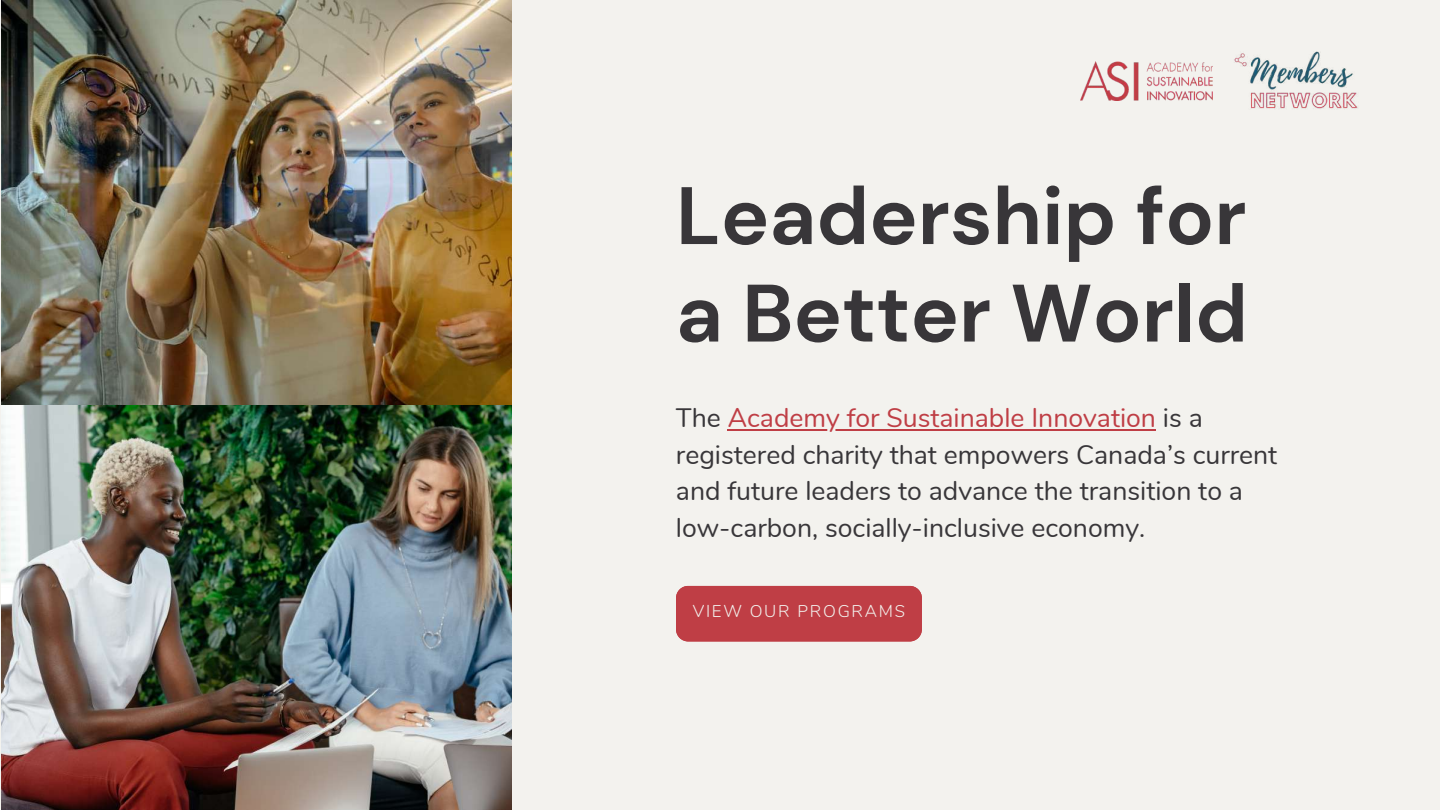
<style>
.page{position:relative;width:1440px;height:810px;background:#f3f2ee}
.page>*{position:absolute;margin:0;border:0;box-sizing:border-box;transform-origin:0 0}
.t1{font:700 81.25px/97.5px "DM Sans";color:#383639}
.t2{font:26.62px/36.5px "Nunito";color:#383639}
.t3{font:300 17px "Nunito";letter-spacing:.1em;color:#f3f2ee}
.s1{color:#bf3e45}
</style>
<div class="page">
<img style="left:2px;top:0;width:510px;height:810px">
<hr style="left:728px;top:429px;width:428px;height:2px;background:#bf3e45">
<div style="left:676px;top:586px;width:246px;height:55px;background:#bf3e45"></div>
<img style="left:1080px;top:62px;width:132px;height:38px">
<img style="left:1234px;top:51px;width:124px;height:58px">
<h1 class="t1" style="left:676px;top:168px;width:574px">Leadership for a Better World</h1>
<p class="t2" style="left:676px;top:400px;width:603px">The <span class="s1">Academy for Sustainable Innovation</span> is a registered charity that empowers Canada’s current and future leaders to advance the transition to a low-carbon, socially-inclusive economy.</p>
<p class="t3" style="left:693px;top:600px;width:214px">VIEW OUR PROGRAMS</p>
</div>
